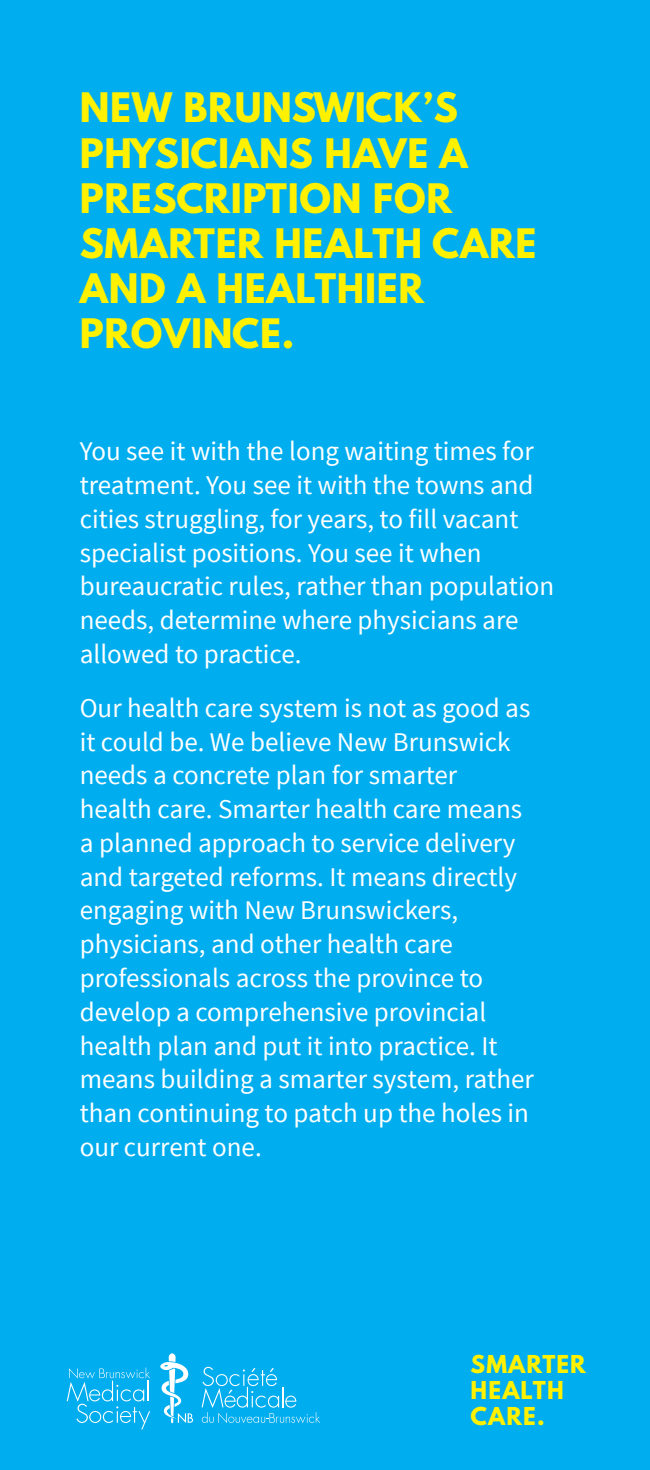
<style>
.page{position:relative;width:650px;height:1470px;background:#fff}
.page>*{position:absolute;margin:0;border:0;box-sizing:border-box;transform-origin:0 0}
.t1{font:700 36px/45px "League Spartan";letter-spacing:.02em;color:#fff100}
.t2{font:27px/33.8px "Source Sans Pro";color:#fff}
.t3{font:700 21.82px/25.9px "League Spartan";letter-spacing:.05em;color:#fff100}
</style>
<div class="page">
<div style="left:0;top:0;width:649px;height:1469px;background:#00adef"></div>
<svg style="left:201px;top:1366px;width:119px;height:56px"></svg>
<svg style="left:67px;top:1367px;width:83px;height:62px"></svg>
<svg style="left:160px;top:1353px;width:33px;height:69px"></svg>
<h1 class="t1" style="left:80px;top:89px;width:458px">NEW BRUNSWICK’S<br>PHYSICIANS HAVE A<br>PRESCRIPTION FOR<br>SMARTER HEALTH CARE<br>AND A HEALTHIER<br>PROVINCE.</h1>
<p class="t2" style="left:80px;top:436px;width:476px">You see it with the long waiting times for treatment. You see it with the towns and cities struggling, for years, to fill vacant specialist positions. You see it when bureaucratic rules, rather than population needs, determine where physicians are allowed to practice.</p>
<p class="t2" style="left:80px;top:693px;width:455px">Our health care system is not as good as it could be. We believe New Brunswick needs a concrete plan for smarter health care. Smarter health care means a planned approach to service delivery and targeted reforms. It means directly engaging with New Brunswickers, physicians, and other health care professionals across the province to develop a comprehensive provincial health plan and put it into practice. It means building a smarter system, rather than continuing to patch up the holes in our current one.</p>
<p class="t3" style="left:470px;top:1353px;width:117px">SMARTER<br>HEALTH<br>CARE.</p>
</div>
